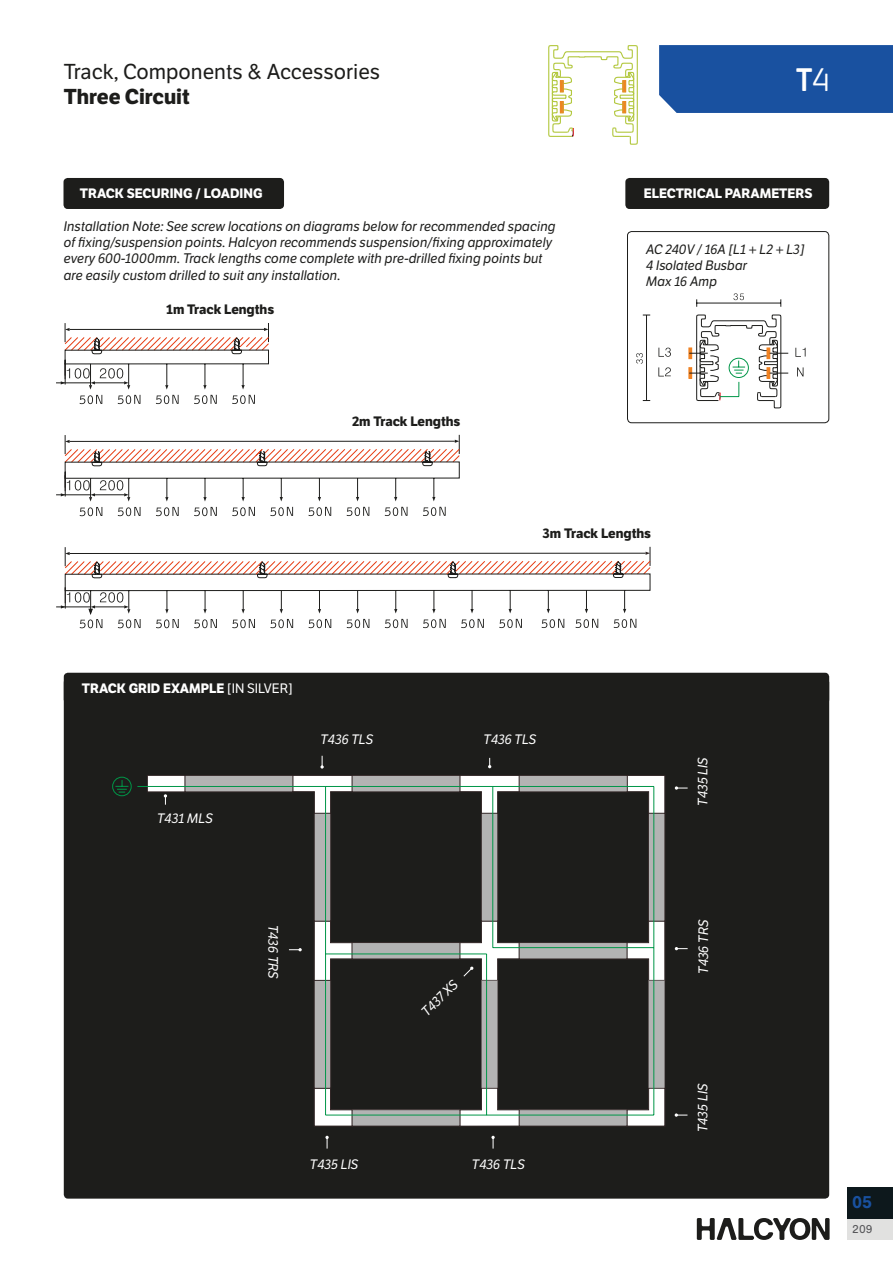
<style>
.page{position:relative;width:893px;height:1263px;background:#fff}
.page>*{position:absolute;margin:0;border:0;box-sizing:border-box;transform-origin:0 0}
.t1{font:700 31.5px "Vox Round";color:#fff}
.t2{font:21px "LFT Etica";color:#1d1d1b}
.t3{font:700 21px "LFT Etica";color:#1d1d1b}
.t4{font:700 18px "Nimbus San";color:#1951a0}
.t5{font:italic 13.5px/16.2px "LFT Etica";color:#1d1d1b}
.t6{font:italic 13.35px "LFT Etica";color:#fff}
.t7{font:700 13.35px "LFT Etica";color:#fff}
.t8{font:italic 13.35px/15.9px "LFT Etica";color:#1d1d1b}
.t9{font:700 13.35px "LFT Etica";color:#1d1d1b}
.t10{font:12px "Nimbus San";color:#57575a}
.s1{font-weight:400}
</style>
<div class="page">
<div style="left:847px;top:1218px;width:46px;height:22px;background:#e1e1e0"></div>
<div style="left:847px;top:1187px;width:46px;height:31px;background:#0d181c"></div>
<svg style="left:697px;top:1218px;width:133px;height:22px"></svg>
<div style="left:659px;top:45px;width:234px;height:68px;background:#1951a0"></div>
<div style="left:64px;top:178px;width:220px;height:31px;background:#1d1d1b;border-radius:4px"></div>
<div style="left:64px;top:678px;width:765px;height:520px;background:#1d1d1b;border-radius:4px"></div>
<div style="left:64px;top:673px;width:765px;height:31px;background:#1d1d1b;border-radius:4px"></div>
<div style="left:147px;top:775px;width:39px;height:17px;border:1px solid #322727"></div>
<svg style="left:293px;top:775px;width:59px;height:1px"></svg>
<svg style="left:460px;top:1116px;width:59px;height:10px"></svg>
<svg style="left:460px;top:775px;width:59px;height:1px"></svg>
<svg style="left:655px;top:921px;width:10px;height:59px"></svg>
<svg style="left:627px;top:1088px;width:38px;height:38px"></svg>
<svg style="left:314px;top:1116px;width:38px;height:10px"></svg>
<svg style="left:627px;top:775px;width:38px;height:38px"></svg>
<div style="left:352px;top:775px;width:108px;height:17px;border:1px solid #322727"></div>
<div style="left:519px;top:775px;width:108px;height:17px;border:1px solid #322727"></div>
<div style="left:649px;top:813px;width:16px;height:108px;background:#b3b3b3"></div>
<div style="left:648px;top:813px;width:17px;height:108px;border:1px solid #322727"></div>
<div style="left:649px;top:980px;width:16px;height:108px;background:#b3b3b3"></div>
<div style="left:519px;top:1110px;width:108px;height:16px;background:#b3b3b3"></div>
<div style="left:185px;top:775px;width:108px;height:17px;border:1px solid #322727"></div>
<div style="left:352px;top:1110px;width:108px;height:16px;background:#b3b3b3"></div>
<svg style="left:112px;top:776px;width:543px;height:340px"></svg>
<svg style="left:320px;top:756px;width:4px;height:13px"></svg>
<svg style="left:164px;top:794px;width:3px;height:11px"></svg>
<svg style="left:488px;top:758px;width:3px;height:10px"></svg>
<svg style="left:675px;top:947px;width:13px;height:3px"></svg>
<svg style="left:289px;top:948px;width:13px;height:3px"></svg>
<svg style="left:459px;top:920px;width:61px;height:61px"></svg>
<svg style="left:675px;top:786px;width:13px;height:4px"></svg>
<svg style="left:675px;top:1113px;width:12px;height:4px"></svg>
<svg style="left:325px;top:1136px;width:4px;height:12px"></svg>
<svg style="left:491px;top:1136px;width:4px;height:12px"></svg>
<div style="left:625px;top:178px;width:204px;height:31px;background:#1d1d1b;border-radius:4px"></div>
<svg style="left:658px;top:348px;width:13px;height:9px"></svg>
<svg style="left:658px;top:367px;width:13px;height:9px"></svg>
<svg style="left:795px;top:348px;width:10px;height:9px"></svg>
<svg style="left:797px;top:367px;width:6px;height:9px"></svg>
<hr style="left:646px;top:315px;width:1px;height:85px;background:#1d1d1b">
<svg style="left:636px;top:353px;width:7px;height:11px"></svg>
<hr style="left:697px;top:303px;width:84px;height:1px;background:#1d1d1b">
<svg style="left:733px;top:293px;width:11px;height:7px"></svg>
<svg style="left:689px;top:314px;width:99px;height:95px"></svg>
<div style="left:627px;top:231px;width:202px;height:192px;border:1px solid #1d1d1b;border-radius:4px"></div>
<svg style="left:80px;top:507px;width:22px;height:9px"></svg>
<svg style="left:118px;top:507px;width:23px;height:9px"></svg>
<svg style="left:156px;top:507px;width:23px;height:9px"></svg>
<svg style="left:194px;top:507px;width:23px;height:9px"></svg>
<svg style="left:232px;top:507px;width:23px;height:9px"></svg>
<svg style="left:270px;top:507px;width:23px;height:9px"></svg>
<svg style="left:308px;top:507px;width:23px;height:9px"></svg>
<svg style="left:347px;top:507px;width:22px;height:9px"></svg>
<svg style="left:385px;top:507px;width:22px;height:9px"></svg>
<svg style="left:423px;top:507px;width:23px;height:9px"></svg>
<hr style="left:56px;top:607px;width:35px;height:1px;background:#1d1d1b">
<svg style="left:61px;top:547px;width:590px;height:81px"></svg>
<hr style="left:56px;top:494px;width:35px;height:1px;background:#1d1d1b">
<svg style="left:61px;top:435px;width:399px;height:66px"></svg>
<hr style="left:56px;top:382px;width:35px;height:1px;background:#1d1d1b">
<svg style="left:61px;top:323px;width:208px;height:81px"></svg>
<svg style="left:548px;top:45px;width:90px;height:100px"></svg>
<h2 class="t2" style="left:64px;top:59px;width:318px">Track, Components &amp; Accessories</h2>
<h2 class="t3" style="left:64px;top:84px;width:127px">Three Circuit</h2>
<p class="t7" style="left:80px;top:185px;width:184px">TRACK SECURING / LOADING</p>
<p class="t5" style="left:64px;top:218px;width:493px">Installation Note: See screw locations on diagrams below for recommended spacing of fixing/suspension points. Halcyon recommends suspension/fixing approximately every 600-1000mm. Track lengths come complete with pre-drilled fixing points but are easily custom drilled to suit any installation.</p>
<p class="t9" style="left:166px;top:301px;width:110px">1m Track Lengths</p>
<p class="t9" style="left:352px;top:413px;width:110px">2m Track Lengths</p>
<h1 class="t1" style="left:796px;top:59px;width:35px">T<span class="s1">4</span></h1>
<p class="t7" style="left:644px;top:185px;width:170px">ELECTRICAL PARAMETERS</p>
<p class="t8" style="left:646px;top:241px;width:160px">AC 240V / 16A [L1 + L2 + L3]<br>4 Isolated Busbar<br>Max 16 Amp</p>
<p class="t9" style="left:542px;top:525px;width:110px">3m Track Lengths</p>
<p class="t7" style="left:82px;top:680px;width:212px">TRACK GRID EXAMPLE <span class="s1">[IN SILVER]</span></p>
<p class="t6" style="left:157px;top:810px;width:57px">T431 MLS</p>
<p class="t6" style="left:320px;top:731px;width:54px">T436 TLS</p>
<p class="t6" style="left:281px;top:924px;width:56px;rotate:90deg">T436 TRS</p>
<p class="t6" style="left:483px;top:731px;width:54px">T436 TLS</p>
<p class="t6" style="left:418px;top:1008px;width:46px;rotate:-45deg">T437 XS</p>
<p class="t6" style="left:310px;top:1156px;width:50px">T435 LIS</p>
<p class="t6" style="left:472px;top:1156px;width:54px">T436 TLS</p>
<p class="t6" style="left:695px;top:806px;width:50px;rotate:-90deg">T435 LIS</p>
<p class="t6" style="left:695px;top:974px;width:56px;rotate:-90deg">T436 TRS</p>
<p class="t6" style="left:695px;top:1132px;width:50px;rotate:-90deg">T435 LIS</p>
<h3 class="t4" style="left:852px;top:1192px;width:21px">05</h3>
<p class="t10" style="left:852px;top:1222px;width:22px">209</p>
</div>
